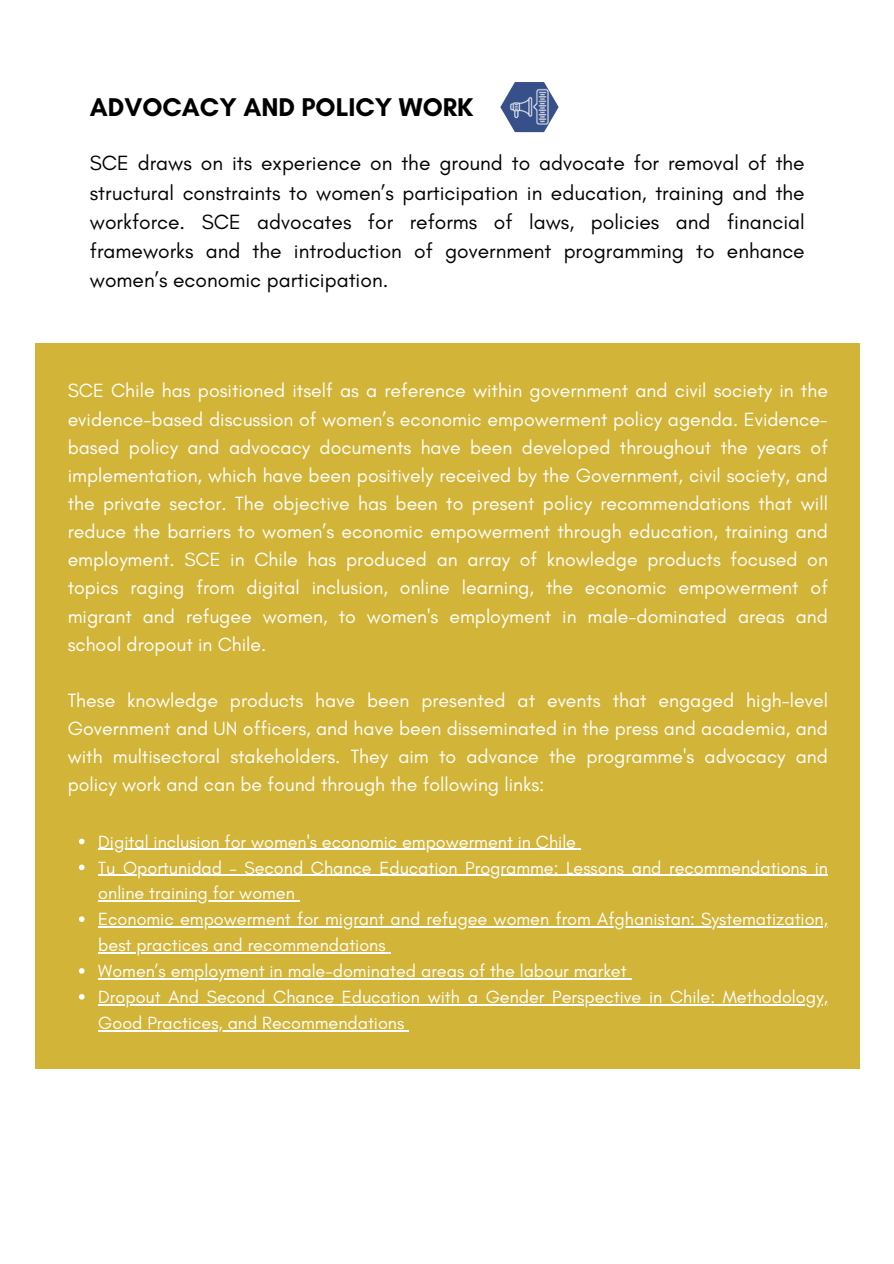
<style>
.page{position:relative;width:894px;height:1264px;background:#fff}
.page>*{position:absolute;margin:0;border:0;box-sizing:border-box;transform-origin:0 0}
.t1{font:700 26.1px "Glacial Indifference";color:#000}
.t2{font:21px/29.2px "Glacial Indifference";color:#000;text-align:justify}
.t3{font:19.5px/28.2px "Glacial Indifference";color:#fff;text-align:justify}
.t4{font:18px/25.8px "Glacial Indifference";color:#fff}
</style>
<div class="page">
<div style="left:35px;top:343px;width:824px;height:725px;background:#d2b438"></div>
<svg style="left:79px;top:838px;width:6px;height:6px"></svg>
<hr style="left:98px;top:848px;width:478px;height:2px;background:#fff">
<svg style="left:79px;top:864px;width:6px;height:6px"></svg>
<hr style="left:98px;top:874px;width:729px;height:1px;background:#fff">
<hr style="left:98px;top:900px;width:197px;height:1px;background:#fff">
<svg style="left:79px;top:916px;width:6px;height:6px"></svg>
<hr style="left:98px;top:926px;width:729px;height:1px;background:#fff">
<hr style="left:98px;top:952px;width:287px;height:1px;background:#fff">
<svg style="left:79px;top:968px;width:6px;height:5px"></svg>
<hr style="left:98px;top:978px;width:528px;height:1px;background:#fff">
<svg style="left:79px;top:994px;width:6px;height:5px"></svg>
<hr style="left:98px;top:1004px;width:729px;height:1px;background:#fff">
<hr style="left:98px;top:1030px;width:306px;height:1px;background:#fff">
<img style="left:500px;top:82px;width:59px;height:51px">
<p class="t1" style="left:90px;top:91px;width:385px">ADVOCACY AND POLICY WORK</p>
<p class="t2" style="left:90px;top:148px;width:716px">SCE draws on its experience on the ground to advocate for removal of the structural constraints to women’s participation in education, training and the workforce. SCE advocates for reforms of laws, policies and financial frameworks and the introduction of government programming to enhance women’s economic participation.</p>
<p class="t3" style="left:68px;top:376px;width:761px">SCE Chile has positioned itself as a reference within government and civil society in the evidence-based discussion of women’s economic empowerment policy agenda. Evidence&shy;based policy and advocacy documents have been developed throughout the years of implementation, which have been positively received by the Government, civil society, and the private sector. The objective has been to present policy recommendations that will reduce the barriers to women’s economic empowerment through education, training and employment. SCE in Chile has produced an array of knowledge products focused on topics raging from digital inclusion, online learning, the economic empowerment of migrant and refugee women, to women's employment in male-dominated areas and school dropout in Chile.</p>
<h1 class="t3" style="left:68px;top:686px;width:761px">These knowledge products have been presented at events that engaged high-level Government and UN officers, and have been disseminated in the press and academia, and with multisectoral stakeholders. They aim to advance the programme's advocacy and policy work and can be found through the following links:</h1>
<h2 class="t4" style="left:98px;top:828px;width:479px">Digital inclusion for women's economic empowerment in Chile</h2>
<h2 class="t4" style="left:98px;top:854px;width:731px">Tu Oportunidad – Second Chance Education Programme: Lessons and recommendations in</h2>
<h2 class="t4" style="left:98px;top:880px;width:731px">online training for women<br>Economic empowerment for migrant and refugee women from Afghanistan: Systematization,</h2>
<p class="t4" style="left:98px;top:932px;width:529px">best practices and recommendations<br>Women’s employment in male-dominated areas of the labour market</p>
<p class="t4" style="left:98px;top:983px;width:731px">Dropout And Second Chance Education with a Gender Perspective in Chile: Methodology,</p>
<p class="t4" style="left:98px;top:1009px;width:307px">Good Practices, and Recommendations</p>
</div>
